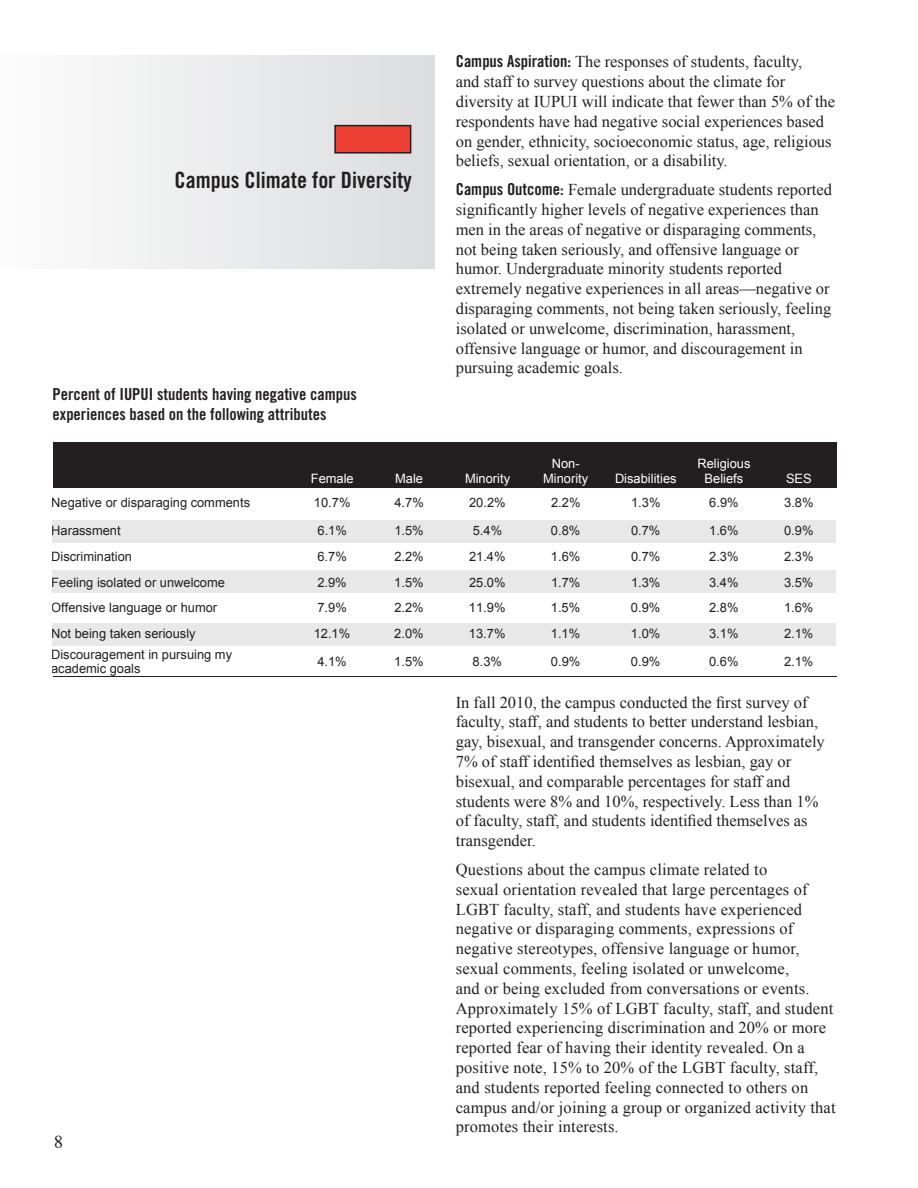
<style>
.page{position:relative;width:918px;height:1188px;background:#fff}
.page>*{position:absolute;margin:0;border:0;box-sizing:border-box;transform-origin:0 0}
.t1{font:22.5px "Trade Gothic LT Std Bd Cn 20";color:#231f20}
.t2{font:18px "Times";color:#231f20}
.t3{font:16.5px/19.8px "Times New Roman";color:#231f20}
.t4{font:16.5px/19.8px "Trade Gothic LT Std Bd Cn 20";color:#231f20}
.t5{font:12.9px/14.7px "Arial";color:#231f20}
.t6{font:12.9px/14.9px "Arial";color:#fff;text-align:center}
.s1{font-family:"Trade Gothic LT Std Bd Cn 20"}
</style>
<div class="page">
<div style="left:0;top:55px;width:435px;height:214px;background:linear-gradient(to right,#fcfcfc,#dcdddf)"></div>
<div style="left:53px;top:441px;width:784px;height:46px;background:#231f20"></div>
<div style="left:53px;top:520px;width:783px;height:23px;background:#e8e8e9"></div>
<div style="left:53px;top:570px;width:783px;height:23px;background:#e8e8e9"></div>
<div style="left:53px;top:623px;width:783px;height:23px;background:#e8e8e9"></div>
<hr style="left:53px;top:487px;width:784px;height:1px;background:#231f20">
<hr style="left:53px;top:676px;width:242px;height:1px;background:#231f20">
<hr style="left:294px;top:676px;width:76px;height:1px;background:#231f20">
<hr style="left:369px;top:676px;width:79px;height:1px;background:#231f20">
<hr style="left:447px;top:676px;width:80px;height:1px;background:#231f20">
<hr style="left:526px;top:676px;width:79px;height:1px;background:#231f20">
<hr style="left:604px;top:676px;width:83px;height:1px;background:#231f20">
<hr style="left:686px;top:676px;width:75px;height:1px;background:#231f20">
<hr style="left:760px;top:676px;width:77px;height:1px;background:#231f20">
<hr style="left:53px;top:441px;width:784px;height:1px;background:#fff">
<div style="left:335px;top:126px;width:76px;height:27px;background:#ee3f34"></div>
<div style="left:334px;top:125px;width:77px;height:29px;border:2px solid #231f20"></div>
<p class="t1" style="left:175px;top:166px;width:239px">Campus Climate for Diversity</p>
<p class="t4" style="left:53px;top:384px;width:306px">Percent of IUPUI students having negative campus experiences based on the following attributes</p>
<p class="t3" style="left:456px;top:52px;width:381px"><span class="s1">Campus Aspiration:</span> The responses of students, faculty,<br>and staff to survey questions about the climate for diversity at IUPUI will indicate that fewer than 5% of the respondents have had negative social experiences based on gender, ethnicity, socioeconomic status, age, religious beliefs, sexual orientation, or a disability.</p>
<p class="t3" style="left:456px;top:180px;width:378px"><span class="s1">Campus Outcome:</span> Female undergraduate students reported significantly higher levels of negative experiences than men in the areas of negative or disparaging comments, not being taken seriously, and offensive language or humor. Undergraduate minority students reported extremely negative experiences in all areas—negative or disparaging comments, not being taken seriously, feeling isolated or unwelcome, discrimination, harassment, offensive language or humor, and discouragement in pursuing academic goals.</p>
<p class="t6" style="left:311px;top:471px;width:45px">Female</p>
<p class="t6" style="left:395px;top:471px;width:29px">Male</p>
<p class="t6" style="left:465px;top:471px;width:47px">Minority</p>
<p class="t6" style="left:543px;top:456px;width:47px">Non-<br>Minority</p>
<p class="t6" style="left:615px;top:471px;width:63px">Disabilities</p>
<p class="t6" style="left:697px;top:456px;width:55px">Religious<br>Beliefs</p>
<p class="t6" style="left:786px;top:471px;width:27px">SES</p>
<p class="t5" style="left:51px;top:495px;width:200px">Negative or disparaging comments</p>
<p class="t5" style="left:314px;top:495px;width:38px">10.7%</p>
<p class="t5" style="left:394px;top:495px;width:31px">4.7%</p>
<p class="t5" style="left:469px;top:495px;width:38px">20.2%</p>
<p class="t5" style="left:551px;top:495px;width:31px">2.2%</p>
<p class="t5" style="left:631px;top:495px;width:31px">1.3%</p>
<p class="t5" style="left:709px;top:495px;width:31px">6.9%</p>
<p class="t5" style="left:784px;top:495px;width:31px">3.8%</p>
<p class="t5" style="left:51px;top:523px;width:71px">H mssara tne</p>
<p class="t5" style="left:473px;top:523px;width:31px">%4.5</p>
<p class="t5" style="left:317px;top:523px;width:31px">%1.6</p>
<p class="t5" style="left:551px;top:523px;width:31px">0.8%</p>
<p class="t5" style="left:631px;top:523px;width:31px">0.7%</p>
<p class="t5" style="left:709px;top:523px;width:31px">1.6%</p>
<p class="t5" style="left:784px;top:523px;width:31px">0.9%</p>
<p class="t5" style="left:394px;top:523px;width:31px">%5.1</p>
<p class="t5" style="left:51px;top:549px;width:82px">D mi rcsi noi tani</p>
<p class="t5" style="left:469px;top:549px;width:38px">.12 4 %</p>
<p class="t5" style="left:317px;top:549px;width:31px">%7.6</p>
<p class="t5" style="left:551px;top:549px;width:31px">1.6%</p>
<p class="t5" style="left:631px;top:549px;width:31px">0.7%</p>
<p class="t5" style="left:709px;top:549px;width:31px">2.3%</p>
<p class="t5" style="left:784px;top:549px;width:31px">2.3%</p>
<p class="t5" style="left:394px;top:549px;width:31px">%2.2</p>
<p class="t5" style="left:51px;top:575px;width:175px">Feeling isolated or unwelcome</p>
<p class="t5" style="left:317px;top:575px;width:31px">2.9%</p>
<p class="t5" style="left:394px;top:575px;width:31px">1.5%</p>
<p class="t5" style="left:469px;top:575px;width:38px">25.0%</p>
<p class="t5" style="left:551px;top:575px;width:31px">1.7%</p>
<p class="t5" style="left:631px;top:575px;width:31px">1.3%</p>
<p class="t5" style="left:709px;top:575px;width:31px">3.4%</p>
<p class="t5" style="left:784px;top:575px;width:31px">3.5%</p>
<p class="t5" style="left:51px;top:601px;width:168px">Offensive language or humor</p>
<p class="t5" style="left:317px;top:601px;width:31px">7.9%</p>
<p class="t5" style="left:394px;top:601px;width:31px">2.2%</p>
<p class="t5" style="left:469px;top:601px;width:38px">11.9%</p>
<p class="t5" style="left:551px;top:601px;width:31px">1.5%</p>
<p class="t5" style="left:631px;top:601px;width:31px">0.9%</p>
<p class="t5" style="left:709px;top:601px;width:31px">2.8%</p>
<p class="t5" style="left:784px;top:601px;width:31px">1.6%</p>
<p class="t5" style="left:51px;top:627px;width:146px">Not being taken seriously</p>
<p class="t5" style="left:314px;top:627px;width:38px">12.1%</p>
<p class="t5" style="left:394px;top:627px;width:31px">2.0%</p>
<p class="t5" style="left:469px;top:627px;width:38px">13.7%</p>
<p class="t5" style="left:551px;top:627px;width:31px">1.1%</p>
<p class="t5" style="left:631px;top:627px;width:31px">1.0%</p>
<p class="t5" style="left:709px;top:627px;width:31px">3.1%</p>
<p class="t5" style="left:784px;top:627px;width:31px">2.1%</p>
<p class="t5" style="left:51px;top:647px;width:183px">Discouragement in pursuing my academic goals</p>
<p class="t5" style="left:317px;top:654px;width:31px">4.1%</p>
<p class="t5" style="left:394px;top:654px;width:31px">1.5%</p>
<p class="t5" style="left:473px;top:654px;width:31px">8.3%</p>
<p class="t5" style="left:551px;top:654px;width:31px">0.9%</p>
<p class="t5" style="left:631px;top:654px;width:31px">0.9%</p>
<p class="t5" style="left:709px;top:654px;width:31px">0.6%</p>
<p class="t5" style="left:784px;top:654px;width:31px">2.1%</p>
<p class="t2" style="left:54px;top:1130px;width:10px">8</p>
<p class="t3" style="left:456px;top:692px;width:371px">In fall 2010, the campus conducted the first survey of faculty, staff, and students to better understand lesbian, gay, bisexual, and transgender concerns. Approximately 7% of staff identified themselves as lesbian, gay or bisexual, and comparable percentages for staff and students were 8% and 10%, respectively. Less than 1% of faculty, staff, and students identified themselves as transgender.</p>
<p class="t3" style="left:456px;top:859px;width:381px">Questions about the campus climate related to<br>sexual orientation revealed that large percentages of LGBT faculty, staff, and students have experienced negative or disparaging comments, expressions of negative stereotypes, offensive language or humor, sexual comments, feeling isolated or unwelcome,<br>and or being excluded from conversations or events.<br>Approximately 15% of LGBT faculty, staff, and student reported experiencing discrimination and 20% or more reported fear of having their identity revealed. On a positive note, 15% to 20% of the LGBT faculty, staff, and students reported feeling connected to others on campus and/or joining a group or organized activity that promotes their interests.</p>
</div>
